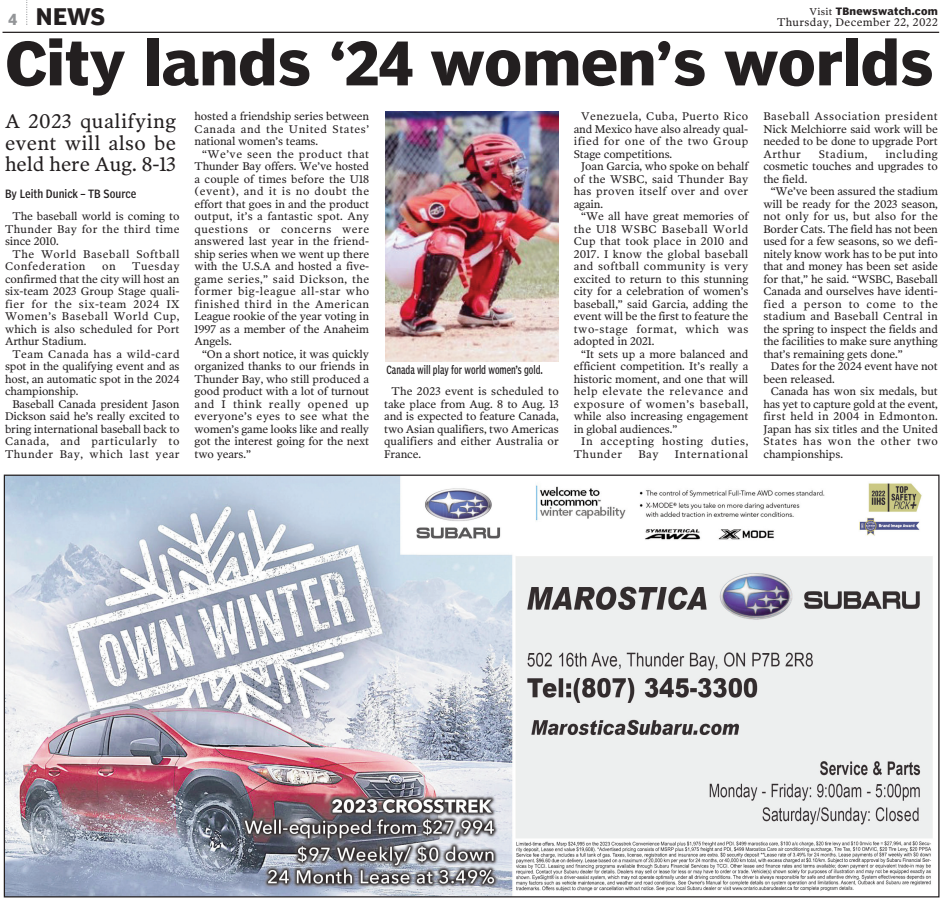
<style>
.page{position:relative;width:943px;height:900px;background:#fff}
.page>*{position:absolute;margin:0;border:0;box-sizing:border-box;transform-origin:0 0}
.t1{font:700 58.75px "Poynter Agate";color:#231f20}
.t2{font:700 22.5px "Poynter Agate";color:#231f20}
.t3{font:20px/21.2px "Poynter Oldstyle Text";letter-spacing:.015em;color:#231f20;text-align:justify}
.t4{font:700 15px "Poynter Agate";color:#939598}
.t5{font:11.25px/12.5px "Poynter Oldstyle Text";letter-spacing:-.01em;color:#231f20;text-align:justify}
.t6{font:11.25px/12.5px "Poynter Oldstyle Text";letter-spacing:.05em;color:#231f20}
.t7{font:11.25px "Poynter Agate Comp One";color:#231f20;scale:.8 1}
.t8{font:11.25px "Poynter Oldstyle Text";letter-spacing:.03em;color:#231f20}
.t9{font:11.25px "Poynter Agate Comp One";color:#231f20}
.t10{font:700 10px "Poynter Agate";letter-spacing:.03em;color:#231f20}
.s1{font-family:"Poynter Oldstyle Text";font-weight:400}
</style>
<div class="page">
<hr style="left:3px;top:32px;width:936px;height:1px;background:#231f20">
<svg style="left:26px;top:0;width:1px;height:25px"></svg>
<img style="left:6px;top:477px;width:927px;height:419px">
<img style="left:385px;top:111px;width:174px;height:251px">
<p class="t10" style="left:810px;top:5px;width:130px"><span class="s1">Visit</span> TBnewswatch.com</p>
<p class="t4" style="left:9px;top:11px;width:10px">4</p>
<p class="t2" style="left:36px;top:4px;width:71px">NEWS</p>
<p class="t8" style="left:777px;top:15px;width:162px">Thursday, December 22, 2022</p>
<p class="t1" style="left:5px;top:31px;width:930px">City lands ‘24 women’s worlds</p>
<p class="t3" style="left:5px;top:111px;width:173px">A 2023 qualifying event will also be held here Aug. 8-13</p>
<p class="t9" style="left:5px;top:189px;width:133px">By Leith Dunick – TB Source</p>
<p class="t5" style="left:5px;top:210px;width:176px;text-indent:7px">The baseball world is coming to Thunder Bay for the third time since 2010.</p>
<p class="t6" style="left:5px;top:247px;width:176px;text-indent:7px">The World Baseball Softball<br>Confederation</p>
<p class="t5" style="left:5px;top:260px;width:176px;text-indent:127px">Tuesday confirmed that the city will host an six-team 2023 Group Stage quali&shy;fier for the six-team 2024 IX Women’s Baseball World Cup, which is also scheduled for Port Arthur Stadium.</p>
<p class="t5" style="left:5px;top:347px;width:176px;text-indent:7px">Team Canada has a wild-card spot in the qualifying event and as host, an automatic spot in the 2024 championship.</p>
<p class="t5" style="left:5px;top:397px;width:176px;text-indent:7px">Baseball Canada president Jason Dickson said he’s really excited to bring international baseball back to Canada, and particularly to Thunder Bay, which last year</p>
<p class="t5" style="left:102px;top:260px;width:15px">on</p>
<p class="t5" style="left:195px;top:110px;width:176px">hosted a friendship series between Canada and the United States’ national women’s teams.</p>
<p class="t5" style="left:195px;top:147px;width:176px;text-indent:7px">“We’ve seen the product that Thunder Bay offers. We’ve hosted a couple of times before the U18 (event), and it is no doubt the effort that goes in and the product output, it’s a fantastic spot. Any questions or concerns were answered last year in the friend&shy;ship series when we went up there with the U.S.A and hosted a five&shy;game series,” said Dickson, the former big-league all-star who finished third in the American League rookie of the year voting in 1997 as a member of the Anaheim Angels.</p>
<p class="t5" style="left:195px;top:347px;width:176px;text-indent:7px">“On a short notice, it was quickly organized thanks to our friends in Thunder Bay, who still produced a good product with a lot of turnout and I think really opened up everyone’s eyes to see what the women’s game looks like and really got the interest going for the next two years.”</p>
<p class="t7" style="left:386px;top:365px;width:197px">Canada will play for world women’s gold.</p>
<p class="t5" style="left:384px;top:385px;width:176px;text-indent:7px">The 2023 event is scheduled to take place from Aug. 8 to Aug. 13 and is expected to feature Canada, two Asian qualifiers, two Americas qualifiers and either Australia or France.</p>
<p class="t5" style="left:574px;top:110px;width:176px;text-indent:7px">Venezuela, Cuba, Puerto Rico and Mexico have also already qual&shy;ified for one of the two Group Stage competitions.</p>
<p class="t5" style="left:574px;top:160px;width:176px;text-indent:7px">Joan Garcia, who spoke on behalf of the WSBC, said Thunder Bay has proven itself over and over again.</p>
<p class="t5" style="left:574px;top:210px;width:176px;text-indent:7px">“We all have great memories of the U18 WSBC Baseball World Cup that took place in 2010 and 2017. I know the global baseball and softball community is very excited to return to this stunning city for a celebration of women’s baseball,” said Garcia, adding the event will be the first to feature the two-stage format, which was adopted in 2021.</p>
<p class="t5" style="left:574px;top:347px;width:176px;text-indent:7px">“It sets up a more balanced and efficient competition. It’s really a historic moment, and one that will help elevate the relevance and exposure of women’s baseball, while also increasing engagement in global audiences.”</p>
<p class="t6" style="left:574px;top:435px;width:176px;text-indent:7px">In accepting hosting duties,<br>Thunder</p>
<p class="t5" style="left:638px;top:447px;width:22px">Bay</p>
<p class="t6" style="left:675px;top:447px;width:75px">International</p>
<p class="t5" style="left:763px;top:110px;width:176px">Baseball Association president Nick Melchiorre said work will be needed to be done to upgrade Port Arthur</p>
<p class="t5" style="left:763px;top:147px;width:176px;text-indent:122px">including cosmetic touches and upgrades to the field.</p>
<p class="t5" style="left:763px;top:185px;width:176px;text-indent:7px">“We’ve been assured the stadium will be ready for the 2023 season, not only for us, but also for the Border Cats. The field has not been used for a few seasons, so we defi&shy;nitely know work has to be put into that and money has been set aside for that,” he said. “WSBC, Baseball Canada and ourselves have identi&shy;fied a person to come to the stadium and Baseball Central in the spring to inspect the fields and the facilities to make sure anything that’s remaining gets done.”</p>
<p class="t5" style="left:763px;top:360px;width:176px;text-indent:7px">Dates for the 2024 event have not been released.</p>
<p class="t5" style="left:763px;top:385px;width:176px;text-indent:7px">Canada has won six medals, but has yet to capture gold at the event, first held in 2004 in Edmonton.<br>Japan has six titles and the United States has won the other two championships.</p>
<p class="t6" style="left:819px;top:147px;width:50px">Stadium,</p>
</div>
